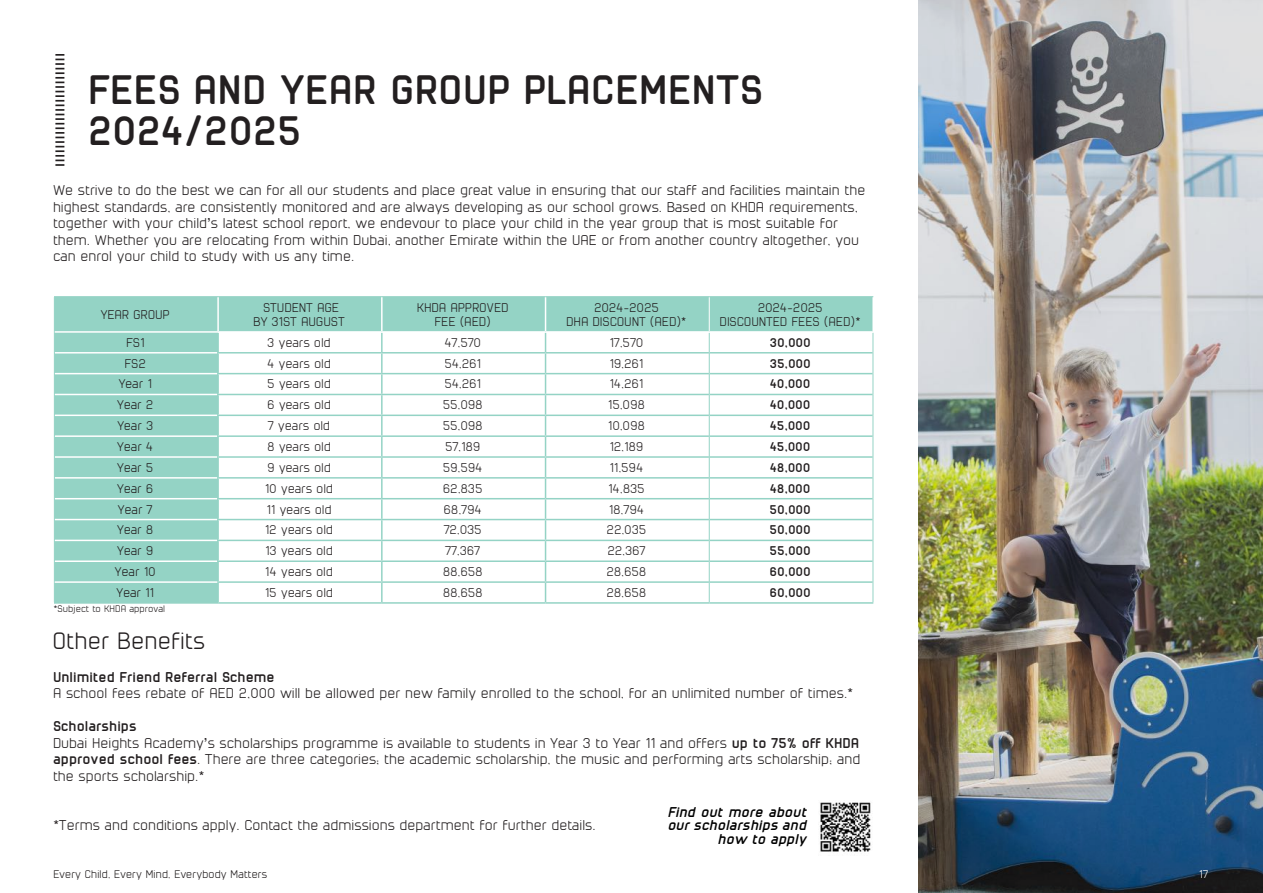
<style>
.page{position:relative;width:1263px;height:893px;background:#fff}
.page>*{position:absolute;margin:0;border:0;box-sizing:border-box;transform-origin:0 0}
.t1{font:700 39px/40.5px "cuyabra";color:#231f20}
.t2{font:22.5px "cuyabra";color:#231f20}
.t3{font:13.5px/16.5px "cuyabra";color:#231f20}
.t4{font:italic 700 13.5px/13.5px "cuyabra";letter-spacing:.005em;color:#000;text-align:right}
.t5{font:700 13.5px "cuyabra";color:#231f20}
.t6{font:12px/14.4px "cuyabra";color:#231f20;text-align:center}
.t7{font:700 12px "cuyabra";color:#231f20}
.t8{font:10.5px "cuyabra";color:#231f20}
.t9{font:10.5px "cuyabra";color:#fff}
.t10{font:9px "cuyabra";color:#231f20}
.s1{font-weight:700}
</style>
<div class="page">
<hr style="left:218px;top:602px;width:164px;height:2px;background:#94d3c5">
<hr style="left:382px;top:602px;width:163px;height:2px;background:#94d3c5">
<hr style="left:545px;top:602px;width:164px;height:2px;background:#94d3c5">
<hr style="left:709px;top:602px;width:164px;height:2px;background:#94d3c5">
<hr style="left:54px;top:602px;width:164px;height:2px;background:#94d3c5">
<hr style="left:54px;top:296px;width:164px;height:1px;background:#94d3c5">
<hr style="left:218px;top:296px;width:164px;height:1px;background:#94d3c5">
<hr style="left:382px;top:296px;width:163px;height:1px;background:#94d3c5">
<hr style="left:545px;top:296px;width:164px;height:1px;background:#94d3c5">
<hr style="left:709px;top:296px;width:164px;height:1px;background:#94d3c5">
<svg style="left:54px;top:297px;width:820px;height:306px"></svg>
<hr style="left:55px;top:331px;width:163px;height:2px;background:#fff">
<hr style="left:218px;top:331px;width:164px;height:2px;background:#fff">
<hr style="left:382px;top:331px;width:163px;height:2px;background:#fff">
<hr style="left:545px;top:331px;width:164px;height:2px;background:#fff">
<hr style="left:709px;top:331px;width:164px;height:2px;background:#fff">
<hr style="left:55px;top:581px;width:162px;height:2px;background:#fff">
<svg style="left:55px;top:54px;width:9px;height:112px"></svg>
<img style="left:918px;top:0;width:345px;height:893px">
<img style="left:820px;top:802px;width:51px;height:50px">
<h1 class="t1" style="left:91px;top:69px;width:676px">FEES AND YEAR GROUP PLACEMENTS<br>2024/2025</h1>
<p class="t3" style="left:54px;top:182px;width:814px">We strive to do the best we can for all our students and place great value in ensuring that our staff and facilities maintain the highest standards, are consistently monitored and are always developing as our school grows. Based on KHDA requirements, together with your child’s latest school report, we endevour to place your child in the year group that is most suitable for them. Whether you are relocating from within Dubai, another Emirate within the UAE or from another country altogether, you can enrol your child to study with us any time.</p>
<p class="t6" style="left:102px;top:307px;width:70px">YEAR GROUP</p>
<p class="t6" style="left:254px;top:299px;width:93px">STUDENT AGE<br>BY 31ST AUGUST</p>
<p class="t6" style="left:418px;top:299px;width:93px">KHDA APPROVED<br>FEE (AED)</p>
<p class="t6" style="left:567px;top:299px;width:122px">2024-2025<br>DHA DISCOUNT (AED)*</p>
<p class="t6" style="left:721px;top:299px;width:142px">2024-2025<br>DISCOUNTED FEES (AED)*</p>
<p class="t6" style="left:127px;top:335px;width:20px">FS1</p>
<p class="t6" style="left:268px;top:335px;width:65px">3 years old</p>
<p class="t6" style="left:445px;top:335px;width:38px">47,570</p>
<p class="t6" style="left:610px;top:335px;width:35px">17,570</p>
<p class="t7" style="left:771px;top:335px;width:43px">30,000</p>
<p class="t6" style="left:126px;top:355px;width:23px">FS2</p>
<p class="t6" style="left:268px;top:355px;width:65px">4 years old</p>
<p class="t6" style="left:445px;top:355px;width:38px">54,261</p>
<p class="t6" style="left:610px;top:355px;width:35px">19,261</p>
<p class="t7" style="left:771px;top:355px;width:43px">35,000</p>
<p class="t6" style="left:120px;top:376px;width:35px">Year 1</p>
<p class="t6" style="left:268px;top:376px;width:65px">5 years old</p>
<p class="t6" style="left:445px;top:376px;width:38px">54,261</p>
<p class="t6" style="left:610px;top:376px;width:35px">14,261</p>
<p class="t7" style="left:771px;top:376px;width:42px">40,000</p>
<p class="t6" style="left:118px;top:397px;width:38px">Year 2</p>
<p class="t6" style="left:268px;top:397px;width:65px">6 years old</p>
<p class="t6" style="left:444px;top:397px;width:41px">55,098</p>
<p class="t6" style="left:609px;top:397px;width:38px">15,098</p>
<p class="t7" style="left:771px;top:397px;width:42px">40,000</p>
<p class="t6" style="left:118px;top:418px;width:37px">Year 3</p>
<p class="t6" style="left:269px;top:418px;width:64px">7 years old</p>
<p class="t6" style="left:444px;top:418px;width:41px">55,098</p>
<p class="t6" style="left:609px;top:418px;width:38px">10,098</p>
<p class="t7" style="left:771px;top:418px;width:42px">45,000</p>
<p class="t6" style="left:118px;top:439px;width:37px">Year 4</p>
<p class="t6" style="left:268px;top:439px;width:65px">8 years old</p>
<p class="t6" style="left:446px;top:439px;width:37px">57,189</p>
<p class="t6" style="left:610px;top:439px;width:35px">12,189</p>
<p class="t7" style="left:771px;top:439px;width:42px">45,000</p>
<p class="t6" style="left:118px;top:460px;width:38px">Year 5</p>
<p class="t6" style="left:268px;top:460px;width:65px">9 years old</p>
<p class="t6" style="left:444px;top:460px;width:41px">59,594</p>
<p class="t6" style="left:610px;top:460px;width:35px">11,594</p>
<p class="t7" style="left:771px;top:460px;width:42px">48,000</p>
<p class="t6" style="left:118px;top:481px;width:38px">Year 6</p>
<p class="t6" style="left:266px;top:481px;width:70px">10 years old</p>
<p class="t6" style="left:444px;top:481px;width:41px">62,835</p>
<p class="t6" style="left:609px;top:481px;width:38px">14,835</p>
<p class="t7" style="left:771px;top:481px;width:42px">48,000</p>
<p class="t6" style="left:119px;top:501px;width:36px">Year 7</p>
<p class="t6" style="left:267px;top:501px;width:67px">11 years old</p>
<p class="t6" style="left:445px;top:501px;width:40px">68,794</p>
<p class="t6" style="left:610px;top:501px;width:37px">18,794</p>
<p class="t7" style="left:771px;top:501px;width:43px">50,000</p>
<p class="t6" style="left:118px;top:522px;width:38px">Year 8</p>
<p class="t6" style="left:266px;top:522px;width:70px">12 years old</p>
<p class="t6" style="left:445px;top:522px;width:40px">72,035</p>
<p class="t6" style="left:608px;top:522px;width:41px">22,035</p>
<p class="t7" style="left:771px;top:522px;width:43px">50,000</p>
<p class="t6" style="left:118px;top:543px;width:38px">Year 9</p>
<p class="t6" style="left:266px;top:543px;width:69px">13 years old</p>
<p class="t6" style="left:446px;top:543px;width:37px">77,367</p>
<p class="t6" style="left:608px;top:543px;width:40px">22,367</p>
<p class="t7" style="left:771px;top:543px;width:43px">55,000</p>
<p class="t6" style="left:116px;top:564px;width:42px">Year 10</p>
<p class="t6" style="left:266px;top:564px;width:70px">14 years old</p>
<p class="t6" style="left:444px;top:564px;width:41px">88,658</p>
<p class="t6" style="left:607px;top:564px;width:41px">28,658</p>
<p class="t7" style="left:771px;top:564px;width:43px">60,000</p>
<p class="t6" style="left:117px;top:585px;width:39px">Year 11</p>
<p class="t6" style="left:266px;top:585px;width:70px">15 years old</p>
<p class="t6" style="left:444px;top:585px;width:41px">88,658</p>
<p class="t6" style="left:607px;top:585px;width:41px">28,658</p>
<p class="t7" style="left:771px;top:585px;width:43px">60,000</p>
<p class="t10" style="left:54px;top:603px;width:113px">*Subject to KHDA approval</p>
<h2 class="t2" style="left:54px;top:626px;width:154px">Other Benefits</h2>
<p class="t5" style="left:54px;top:668px;width:223px">Unlimited Friend Referral Scheme</p>
<p class="t3" style="left:54px;top:685px;width:802px">A school fees rebate of AED 2,000 will be allowed per new family enrolled to the school, for an unlimited number of times.*</p>
<p class="t3" style="left:54px;top:718px;width:809px"><span class="s1">Scholarships<br></span>Dubai Heights Academy’s scholarships programme is available to students in Year 3 to Year 11 and offers <span class="s1">up to 75% off KHDA approved school fees</span>. There are three categories; the academic scholarship, the music and performing arts scholarship; and the sports scholarship.*</p>
<p class="t3" style="left:54px;top:817px;width:544px">*Terms and conditions apply. Contact the admissions department for further details.</p>
<p class="t4" style="left:668px;top:805px;width:140px">Find out more about our scholarships and how to apply</p>
<p class="t8" style="left:54px;top:867px;width:216px">Every Child, Every Mind, Everybody Matters</p>
<p class="t9" style="left:1200px;top:867px;width:11px">17</p>
</div>
